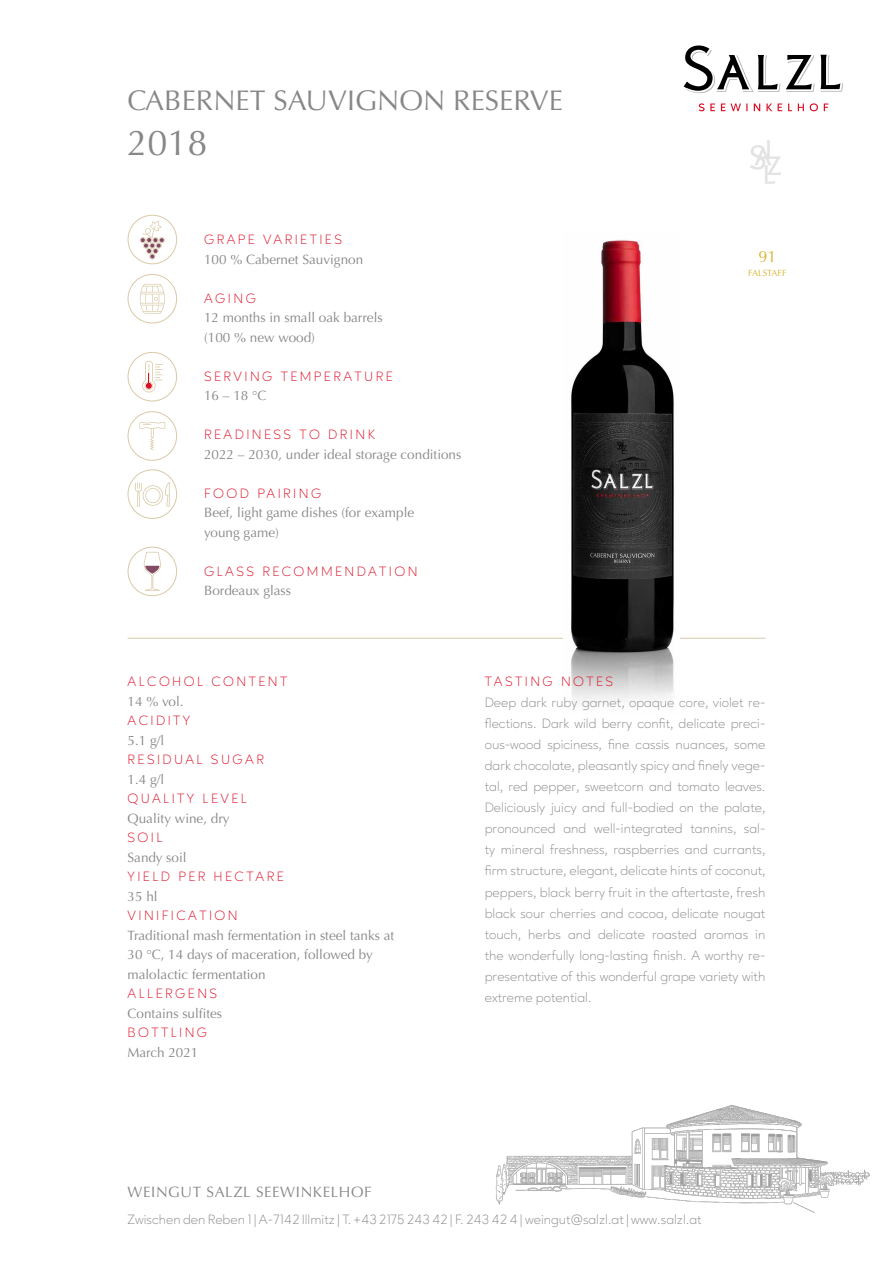
<style>
.page{position:relative;width:893px;height:1263px;background:#fff}
.page>*{position:absolute;margin:0;border:0;box-sizing:border-box;transform-origin:0 0}
.t1{font:36px "Optima";color:#878787}
.t2{font:28.5px "Optima";color:#878787}
.t3{font:16.2px "Optima";color:#dbb230}
.t4{font:15px "Optima";letter-spacing:.04em;color:#878787}
.t5{font:300 13.5px/21px "Ageo";color:#878787;text-align:justify}
.t6{font:13.5px/19.5px "Optima";color:#878787}
.t7{font:300 13.5px "Ageo";letter-spacing:.18em;color:#dc0c23}
.t8{font:9px "Optima";color:#dbb230}
</style>
<div class="page">
<svg style="left:684px;top:45px;width:159px;height:48px"></svg>
<svg style="left:699px;top:103px;width:129px;height:8px"></svg>
<img style="left:495px;top:1104px;width:375px;height:109px">
<svg style="left:750px;top:140px;width:31px;height:44px"></svg>
<hr style="left:128px;top:638px;width:637px;height:1px;background:#d9caa7">
<div style="left:128px;top:469px;width:49px;height:50px;border:1px solid #d9caa7;border-radius:50%"></div>
<svg style="left:135px;top:482px;width:35px;height:24px"></svg>
<div style="left:128px;top:411px;width:49px;height:50px;border:1px solid #d9caa7;border-radius:50%"></div>
<svg style="left:139px;top:422px;width:26px;height:28px"></svg>
<div style="left:128px;top:352px;width:49px;height:49px;border:1px solid #d9caa7;border-radius:50%"></div>
<svg style="left:142px;top:361px;width:20px;height:31px"></svg>
<div style="left:128px;top:547px;width:49px;height:49px;border:1px solid #d9caa7;border-radius:50%"></div>
<svg style="left:143px;top:552px;width:18px;height:39px"></svg>
<div style="left:128px;top:215px;width:49px;height:49px;border:1px solid #d9caa7;border-radius:50%"></div>
<svg style="left:140px;top:221px;width:25px;height:38px"></svg>
<img style="left:563px;top:240px;width:117px;height:461px">
<div style="left:128px;top:274px;width:49px;height:49px;border:1px solid #d9caa7;border-radius:50%"></div>
<svg style="left:140px;top:284px;width:25px;height:30px"></svg>
<h2 class="t2" style="left:128px;top:83px;width:437px">CABERNET SAUVIGNON RESERVE</h2>
<h1 class="t1" style="left:128px;top:122px;width:82px">2018</h1>
<p class="t7" style="left:204px;top:232px;width:139px">GRAPE VARIETIES</p>
<p class="t6" style="left:204px;top:249px;width:161px">100 % Cabernet Sauvignon</p>
<p class="t7" style="left:204px;top:290px;width:53px">AGING</p>
<p class="t6" style="left:204px;top:308px;width:180px">12 months in small oak barrels (100 % new wood)</p>
<p class="t7" style="left:204px;top:368px;width:190px">SERVING TEMPERATURE</p>
<p class="t6" style="left:204px;top:386px;width:64px">16 – 18 °C</p>
<p class="t7" style="left:204px;top:427px;width:172px">READINESS TO DRINK</p>
<p class="t6" style="left:204px;top:444px;width:259px">2022 – 2030, under ideal storage conditions</p>
<p class="t7" style="left:204px;top:485px;width:119px">FOOD PAIRING</p>
<p class="t6" style="left:204px;top:503px;width:212px">Beef, light game dishes (for example young game)</p>
<p class="t7" style="left:204px;top:563px;width:215px">GLASS RECOMMENDATION</p>
<p class="t6" style="left:204px;top:581px;width:89px">Bordeaux glass</p>
<p class="t3" style="left:758px;top:247px;width:20px">91</p>
<p class="t8" style="left:748px;top:268px;width:40px">FALSTAFF</p>
<p class="t7" style="left:128px;top:674px;width:161px">ALCOHOL CONTENT</p>
<p class="t6" style="left:128px;top:692px;width:58px">14 % vol.</p>
<p class="t7" style="left:128px;top:713px;width:64px">ACIDITY</p>
<p class="t6" style="left:128px;top:731px;width:38px">5.1 g/l</p>
<p class="t7" style="left:128px;top:752px;width:138px">RESIDUAL SUGAR</p>
<p class="t6" style="left:128px;top:770px;width:38px">1.4 g/l</p>
<p class="t7" style="left:128px;top:791px;width:121px">QUALITY LEVEL</p>
<p class="t6" style="left:128px;top:809px;width:104px">Quality wine, dry</p>
<p class="t7" style="left:128px;top:830px;width:36px">SOIL</p>
<p class="t6" style="left:128px;top:848px;width:60px">Sandy soil</p>
<p class="t7" style="left:128px;top:869px;width:158px">YIELD PER HECTARE</p>
<p class="t6" style="left:128px;top:887px;width:32px">35 hl</p>
<p class="t7" style="left:128px;top:908px;width:112px">VINIFICATION</p>
<p class="t6" style="left:128px;top:926px;width:268px">Traditional mash fermentation in steel tanks at<br>30 °C, 14 days of maceration, followed by malolactic fermentation</p>
<p class="t7" style="left:128px;top:986px;width:91px">ALLERGENS</p>
<p class="t6" style="left:128px;top:1004px;width:96px">Contains sulfites</p>
<p class="t7" style="left:128px;top:1025px;width:81px">BOTTLING</p>
<p class="t6" style="left:128px;top:1043px;width:72px">March 2021</p>
<p class="t7" style="left:485px;top:674px;width:130px">TASTING NOTES</p>
<p class="t5" style="left:485px;top:692px;width:282px">Deep dark ruby garnet, opaque core, violet re&shy;flections. Dark wild berry confit, delicate preci&shy;ous-wood spiciness, fine cassis nuances, some dark chocolate, pleasantly spicy and finely vege&shy;tal, red pepper, sweetcorn and tomato leaves.<br>Deliciously juicy and full-bodied on the palate, pronounced and well-integrated tannins, sal&shy;ty mineral freshness, raspberries and currants, firm structure, elegant, delicate hints of coconut, peppers, black berry fruit in the aftertaste, fresh black sour cherries and cocoa, delicate nougat touch, herbs and delicate roasted aromas in the wonderfully long-lasting finish. A worthy re&shy;presentative of this wonderful grape variety with extreme potential.</p>
<p class="t4" style="left:128px;top:1183px;width:246px">WEINGUT SALZL SEEWINKELHOF</p>
<p class="t5" style="left:128px;top:1209px;width:576px">Zwischen den Reben 1 | A-7142 Illmitz | T. +43 2175 243 42 | F. 243 42 4 | weingut@salzl.at | www.salzl.at</p>
</div>
